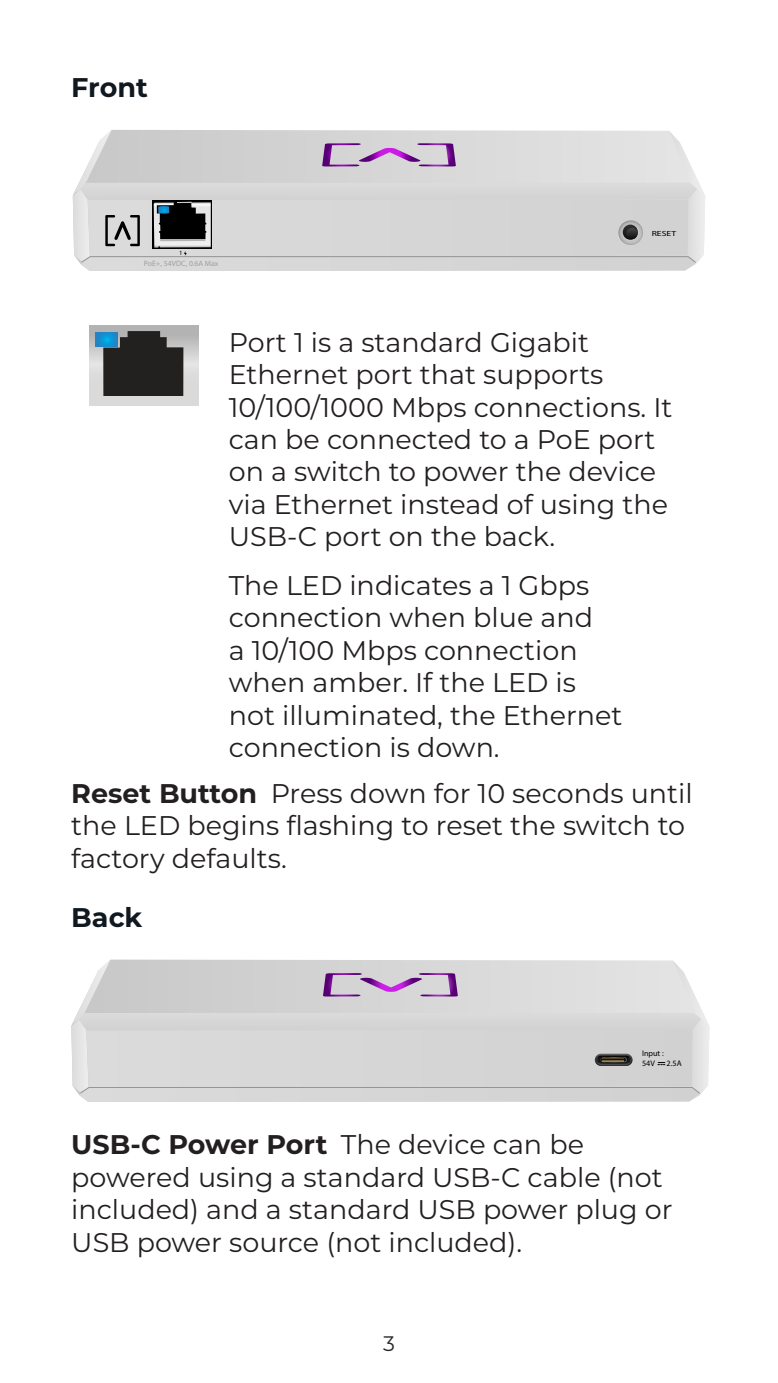
<style>
.page{position:relative;width:778px;height:1383px;background:#fff}
.page>*{position:absolute;margin:0;border:0;box-sizing:border-box;transform-origin:0 0}
.t1{font:27px/32.4px "Montserrat";color:#231f20}
.t2{font:700 27px "Montserrat";color:#101820}
.t3{font:21px "Montserrat";color:#24272a}
.t4{font:8.1px/9.6px "Myriad Pro";color:#000}
.t5{font:7.8px "Myriad Pro";color:#9f9f9f}
.t6{font:7.5px "Myriad Pro";color:#000;scale:1.31 1}
.t7{font:6.6px "Myriad Pro";color:#000}
.s1{font-weight:700}
</style>
<div class="page">
<svg style="left:73px;top:130px;width:632px;height:141px;background:#d0cfd1"></svg>
<svg style="left:89px;top:326px;width:110px;height:79px;background:#cececf"></svg>
<svg style="left:103px;top:331px;width:80px;height:65px;background:#2f2d2e"></svg>
<svg style="left:96px;top:332px;width:21px;height:14px"></svg>
<svg style="left:71px;top:959px;width:638px;height:143px;background:#d6d5d6"></svg>
<p class="t2" style="left:71px;top:68px;width:78px">Front</p>
<p class="t7" style="left:179px;top:249px;width:5px">1</p>
<p class="t5" style="left:144px;top:259px;width:76px">PoE+, 54VDC, 0.6A Max</p>
<p class="t6" style="left:651px;top:228px;width:20px">RESET</p>
<p class="t1" style="left:229px;top:325px;width:445px">Port 1 is a standard Gigabit<br>Ethernet port that supports<br>10/100/1000 Mbps connections. It can be connected to a PoE port on a switch to power the device via Ethernet instead of using the<br>USB-C port on the back.</p>
<p class="t1" style="left:229px;top:568px;width:395px">The LED indicates a 1 Gbps connection when blue and<br>a 10/100 Mbps connection when amber. If the LED is not illuminated, the Ethernet connection is down.</p>
<p class="t1" style="left:71px;top:776px;width:623px"><span class="s1">Reset Button</span> Press down for 10 seconds until the LED begins flashing to reset the switch to factory defaults.</p>
<p class="t2" style="left:71px;top:898px;width:73px">Back</p>
<p class="t4" style="left:642px;top:1048px;width:23px">Input :<br>54V</p>
<p class="t4" style="left:666px;top:1058px;width:16px">2.5A</p>
<p class="t1" style="left:71px;top:1127px;width:602px"><span class="s1">USB-C Power Port</span> The device can be powered using a standard USB-C cable (not included) and a standard USB power plug or USB power source (not included).</p>
<p class="t3" style="left:383px;top:1328px;width:13px">3</p>
</div>
